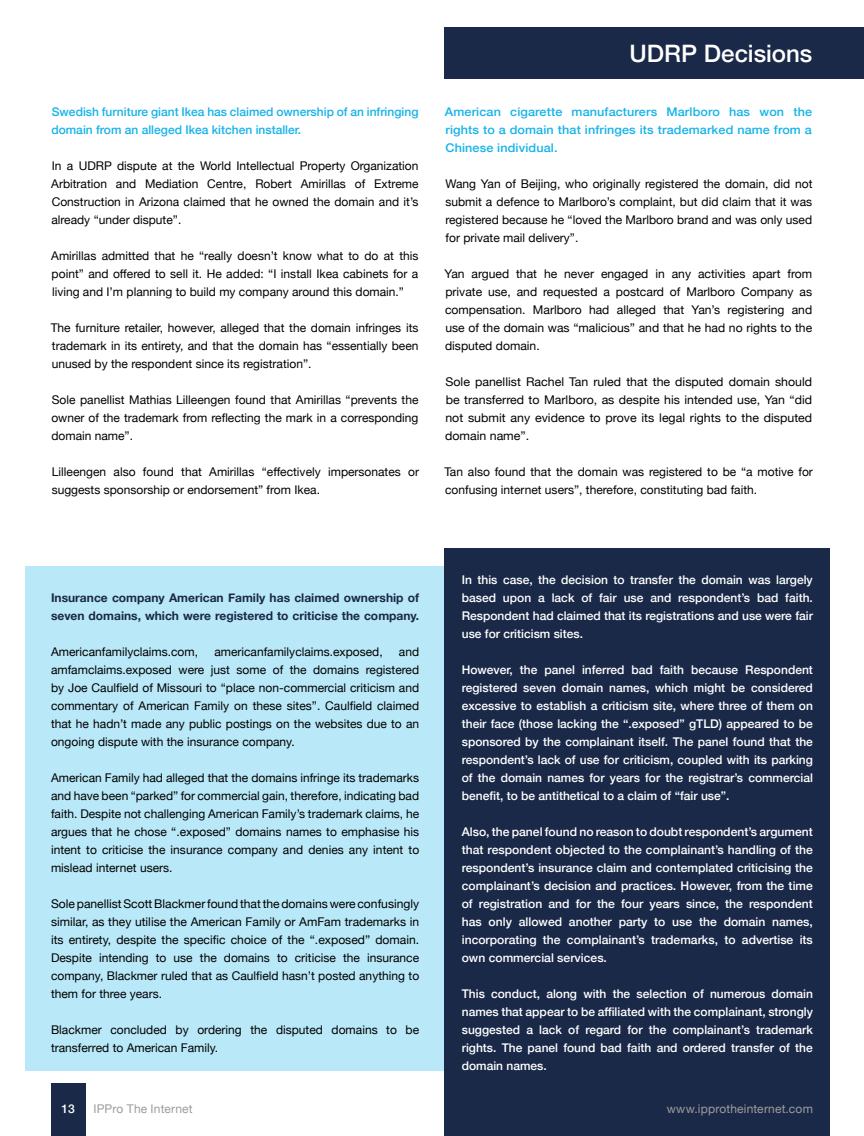
<style>
.page{position:relative;width:864px;height:1136px;background:#fff}
.page>*{position:absolute;margin:0;border:0;box-sizing:border-box;transform-origin:0 0}
.t1{font:500 24px "Helvetica Neue";color:#fff}
.t2{font:12px/18px "Helvetica Neue";color:#000;text-align:justify}
.t3{font:500 12px/18px "Helvetica Neue";color:#fff;text-align:justify}
.t4{font:500 12px/18px "Helvetica Neue";color:#16b3e9;text-align:justify;scale:1.05 1}
.t5{font:700 12px/18px "Helvetica Neue";color:#1a2948}
.t6{font:500 12px/18px "Helvetica Neue";color:#16b3e9}
.t7{font:12px "Helvetica Neue";letter-spacing:.015em;color:#9d9d9c}
</style>
<div class="page">
<div style="left:26px;top:566px;width:418px;height:504px;background:#b9e8f8"></div>
<div style="left:444px;top:548px;width:385px;height:587px;background:#1a2948"></div>
<div style="left:51px;top:1083px;width:34px;height:52px;background:#1a2948"></div>
<div style="left:444px;top:28px;width:419px;height:51px;background:#1a2948"></div>
<p class="t6" style="left:51px;top:102px;width:368px">Swedish furniture giant Ikea has claimed ownership of an infringing domain from an alleged Ikea kitchen installer.</p>
<p class="t2" style="left:51px;top:157px;width:368px">In a UDRP dispute at the World Intellectual Property Organization Arbitration and Mediation Centre, Robert Amirillas of Extreme Construction in Arizona claimed that he owned the domain and it’s already “under dispute”.</p>
<p class="t2" style="left:51px;top:247px;width:368px">Amirillas admitted that he “really doesn’t know what to do at this point” and offered to sell it. He added: “I install Ikea cabinets for a living and I’m planning to build my company around this domain.”</p>
<p class="t2" style="left:51px;top:319px;width:369px">The furniture retailer, however, alleged that the domain infringes its trademark in its entirety, and that the domain has “essentially been unused by the respondent since its registration”.</p>
<p class="t2" style="left:51px;top:391px;width:368px">Sole panellist Mathias Lilleengen found that Amirillas “prevents the owner of the trademark from reflecting the mark in a corresponding domain name”.</p>
<p class="t2" style="left:52px;top:463px;width:369px">Lilleengen also found that Amirillas “effectively impersonates or suggests sponsorship or endorsement” from Ikea.</p>
<h1 class="t1" style="left:629px;top:34px;width:184px">UDRP Decisions</h1>
<p class="t4" style="left:445px;top:102px;width:351px">American cigarette manufacturers Marlboro has won the rights to a domain that infringes its trademarked name from a Chinese individual.</p>
<p class="t2" style="left:445px;top:175px;width:368px">Wang Yan of Beijing, who originally registered the domain, did not submit a defence to Marlboro’s complaint, but did claim that it was registered because he “loved the Marlboro brand and was only used for private mail delivery”.</p>
<p class="t2" style="left:444px;top:265px;width:369px">Yan argued that he never engaged in any activities apart from private use, and requested a postcard of Marlboro Company as compensation. Marlboro had alleged that Yan’s registering and use of the domain was “malicious” and that he had no rights to the disputed domain.</p>
<p class="t2" style="left:445px;top:373px;width:368px">Sole panellist Rachel Tan ruled that the disputed domain should be transferred to Marlboro, as despite his intended use, Yan “did not submit any evidence to prove its legal rights to the disputed domain name”.</p>
<p class="t2" style="left:444px;top:463px;width:370px">Tan also found that the domain was registered to be “a motive for confusing internet users”, therefore, constituting bad faith.</p>
<p class="t5" style="left:51px;top:589px;width:369px">Insurance company American Family has claimed ownership of seven domains, which were registered to criticise the company.</p>
<p class="t2" style="left:51px;top:643px;width:148px">Americanfamilyclaims.com,</p>
<p class="t2" style="left:214px;top:643px;width:170px">americanfamilyclaims.exposed,</p>
<p class="t2" style="left:51px;top:643px;width:369px;text-indent:348px">and amfamclaims.exposed were just some of the domains registered by Joe Caulfield of Missouri to “place non-commercial criticism and commentary of American Family on these sites”. Caulfield claimed that he hadn’t made any public postings on the websites due to an ongoing dispute with the insurance company.</p>
<p class="t2" style="left:51px;top:769px;width:369px">American Family had alleged that the domains infringe its trademarks and have been “parked” for commercial gain, therefore, indicating bad faith. Despite not challenging American Family’s trademark claims, he argues that he chose “.exposed” domains names to emphasise his intent to criticise the insurance company and denies any intent to mislead internet users.</p>
<p class="t2" style="left:51px;top:895px;width:369px">Sole panellist Scott Blackmer found that the domains were confusingly similar, as they utilise the American Family or AmFam trademarks in its entirety, despite the specific choice of the “.exposed” domain.<br>Despite intending to use the domains to criticise the insurance company, Blackmer ruled that as Caulfield hasn’t posted anything to them for three years.</p>
<p class="t2" style="left:51px;top:1021px;width:369px">Blackmer concluded by ordering the disputed domains to be transferred to American Family.</p>
<p class="t3" style="left:461px;top:570px;width:352px">In this case, the decision to transfer the domain was largely based upon a lack of fair use and respondent’s bad faith.<br>Respondent had claimed that its registrations and use were fair use for criticism sites.</p>
<p class="t3" style="left:461px;top:660px;width:352px">However, the panel inferred bad faith because Respondent registered seven domain names, which might be considered excessive to establish a criticism site, where three of them on their face (those lacking the “.exposed” gTLD) appeared to be sponsored by the complainant itself. The panel found that the respondent’s lack of use for criticism, coupled with its parking of the domain names for years for the registrar’s commercial benefit, to be antithetical to a claim of “fair use”.</p>
<p class="t3" style="left:461px;top:822px;width:352px">Also, the panel found no reason to doubt respondent’s argument that respondent objected to the complainant’s handling of the respondent’s insurance claim and contemplated criticising the complainant’s decision and practices. However, from the time of registration and for the four years since, the respondent has only allowed another party to use the domain names, incorporating the complainant’s trademarks, to advertise its own commercial services.</p>
<p class="t3" style="left:461px;top:984px;width:352px">This conduct, along with the selection of numerous domain names that appear to be affiliated with the complainant, strongly suggested a lack of regard for the complainant’s trademark rights. The panel found bad faith and ordered transfer of the domain names.</p>
<p class="t3" style="left:61px;top:1098px;width:15px">13</p>
<p class="t7" style="left:94px;top:1100px;width:100px">IPPro The Internet</p>
<p class="t7" style="left:666px;top:1100px;width:147px">www.ipprotheinternet.com</p>
</div>
